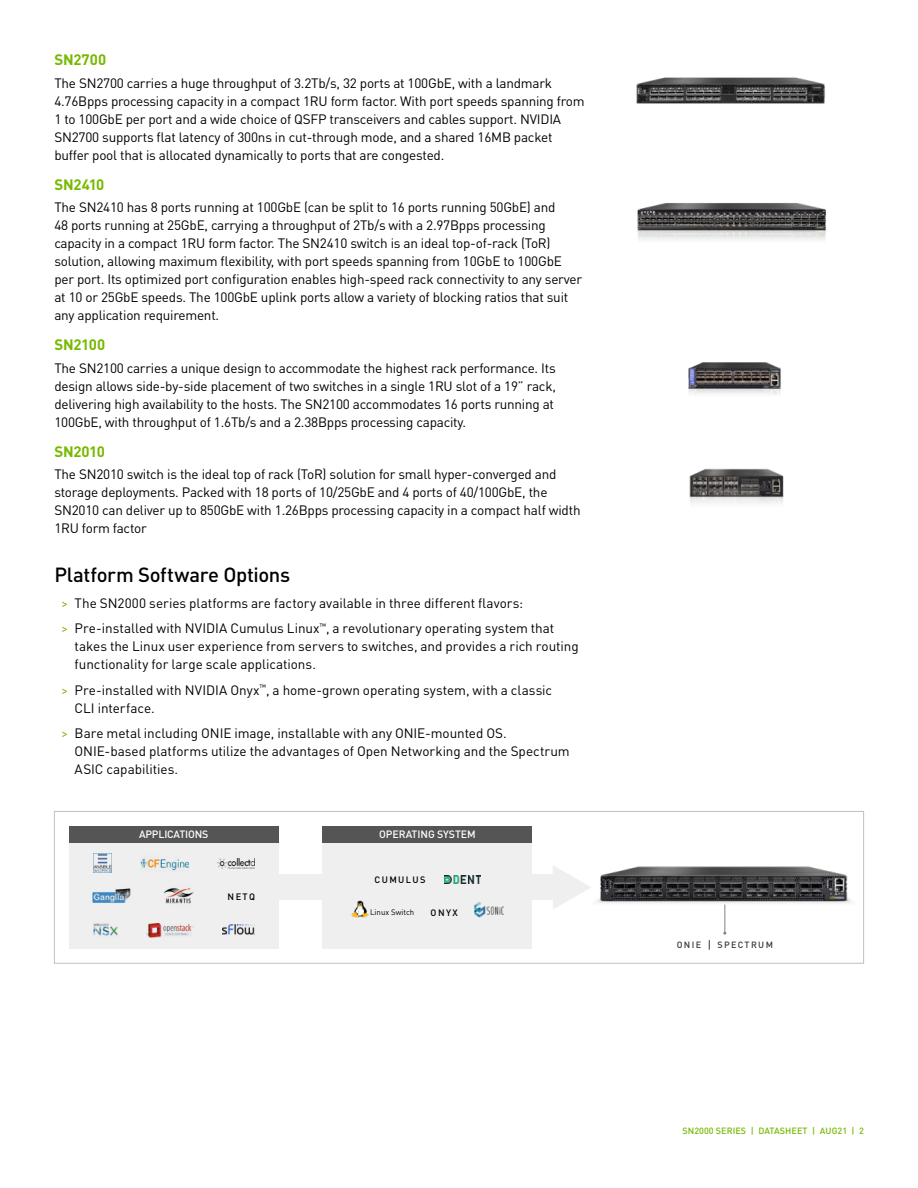
<style>
.page{position:relative;width:918px;height:1188px;background:#fff}
.page>*{position:absolute;margin:0;border:0;box-sizing:border-box;transform-origin:0 0}
.t1{font:500 20.25px "DIN Pro";letter-spacing:-.015em;color:#000}
.t2{font:700 15px "DIN Pro";letter-spacing:-.015em;color:#76b900}
.t3{font:13.5px/18px "DIN Pro";letter-spacing:-.015em;color:#000}
.t4{font:500 10.5px "DIN Pro";letter-spacing:-.015em;color:#fff}
.t5{font:500 9.3px "DIN Pro";letter-spacing:.15em;color:#000}
.t6{font:500 9px "DIN Pro";letter-spacing:.01em;color:#76b900}
.t7{font:500 9px "DIN Pro";letter-spacing:.15em;color:#393939}
.t8{font:7.95px "DIN Pro";color:#000}
.s1{color:#76b900}
</style>
<div class="page">
<img style="left:688px;top:362px;width:93px;height:33px">
<img style="left:637px;top:203px;width:190px;height:37px">
<img style="left:689px;top:468px;width:95px;height:36px">
<img style="left:636px;top:77px;width:189px;height:27px">
<div style="left:147px;top:875px;width:414px;height:25px;background:#efefef"></div>
<img style="left:596px;top:866px;width:256px;height:39px">
<svg style="left:723px;top:905px;width:3px;height:30px"></svg>
<div style="left:69px;top:826px;width:210px;height:123px;background:#efefef"></div>
<div style="left:69px;top:826px;width:210px;height:16px;background:#555"></div>
<img style="left:165px;top:888px;width:28px;height:16px">
<img style="left:94px;top:923px;width:24px;height:13px">
<img style="left:222px;top:925px;width:33px;height:10px">
<img style="left:93px;top:888px;width:37px;height:15px">
<img style="left:93px;top:854px;width:19px;height:19px">
<img style="left:141px;top:857px;width:47px;height:14px">
<img style="left:146px;top:924px;width:48px;height:13px">
<img style="left:217px;top:858px;width:38px;height:10px">
<div style="left:323px;top:826px;width:209px;height:123px;background:#efefef"></div>
<div style="left:323px;top:826px;width:209px;height:16px;background:#555"></div>
<img style="left:444px;top:876px;width:36px;height:7px">
<img style="left:474px;top:902px;width:30px;height:16px">
<img style="left:351px;top:901px;width:18px;height:16px">
<svg style="left:553px;top:866px;width:38px;height:43px"></svg>
<div style="left:54px;top:811px;width:810px;height:153px;border:1px solid #c0c0c0"></div>
<p class="t2" style="left:54px;top:50px;width:53px">SN2700</p>
<p class="t3" style="left:54px;top:74px;width:532px">The SN2700 carries a huge throughput of 3.2Tb/s, 32 ports at 100GbE, with a landmark 4.76Bpps processing capacity in a compact 1RU form factor. With port speeds spanning from 1 to 100GbE per port and a wide choice of QSFP transceivers and cables support. NVIDIA SN2700 supports flat latency of 300ns in cut-through mode, and a shared 16MB packet buffer pool that is allocated dynamically to ports that are congested.</p>
<p class="t2" style="left:54px;top:174px;width:52px">SN2410</p>
<p class="t3" style="left:54px;top:198px;width:529px">The SN2410 has 8 ports running at 100GbE (can be split to 16 ports running 50GbE) and<br>48 ports running at 25GbE, carrying a throughput of 2Tb/s with a 2.97Bpps processing capacity in a compact 1RU form factor. The SN2410 switch is an ideal top-of-rack (ToR) solution, allowing maximum flexibility, with port speeds spanning from 10GbE to 100GbE per port. Its optimized port configuration enables high-speed rack connectivity to any server at 10 or 25GbE speeds. The 100GbE uplink ports allow a variety of blocking ratios that suit any application requirement.</p>
<p class="t2" style="left:54px;top:335px;width:52px">SN2100</p>
<p class="t3" style="left:54px;top:359px;width:503px">The SN2100 carries a unique design to accommodate the highest rack performance. Its design allows side-by-side placement of two switches in a single 1RU slot of a 19” rack, delivering high availability to the hosts. The SN2100 accommodates 16 ports running at 100GbE, with throughput of 1.6Tb/s and a 2.38Bpps processing capacity.</p>
<p class="t2" style="left:54px;top:441px;width:52px">SN2010</p>
<p class="t3" style="left:54px;top:465px;width:528px">The SN2010 switch is the ideal top of rack (ToR) solution for small hyper-converged and storage deployments. Packed with 18 ports of 10/25GbE and 4 ports of 40/100GbE, the SN2010 can deliver up to 850GbE with 1.26Bpps processing capacity in a compact half width 1RU form factor</p>
<h1 class="t1" style="left:54px;top:561px;width:237px">Platform Software Options</h1>
<p class="t3" style="left:61px;top:590px;width:495px;line-height:25.5px"><span class="s1">&gt;</span> The SN2000 series platforms are factory available in three different flavors:<br><span class="s1">&gt;</span> Pre-installed with NVIDIA Cumulus Linux<sup>™</sup>, a revolutionary operating system that</p>
<p class="t3" style="left:75px;top:637px;width:506px">takes the Linux user experience from servers to switches, and provides a rich routing functionality for large scale applications.</p>
<p class="t3" style="left:75px;top:681px;width:479px;text-indent:-13px"><span class="s1">&gt;</span> Pre-installed with NVIDIA Onyx<sup>™</sup>, a home-grown operating system, with a classic<br>CLI interface.</p>
<p class="t3" style="left:75px;top:724px;width:497px;text-indent:-13px"><span class="s1">&gt;</span> Bare metal including ONIE image, installable with any ONIE-mounted OS.<br>ONIE-based platforms utilize the advantages of Open Networking and the Spectrum<br>ASIC capabilities.</p>
<p class="t4" style="left:139px;top:827px;width:71px">APPLICATIONS</p>
<p class="t5" style="left:228px;top:890px;width:29px">NETQ</p>
<p class="t4" style="left:379px;top:827px;width:98px">OPERATING SYSTEM</p>
<p class="t5" style="left:375px;top:873px;width:52px">CUMULUS</p>
<p class="t8" style="left:370px;top:907px;width:46px">Linux Switch</p>
<p class="t5" style="left:431px;top:906px;width:29px">ONYX</p>
<p class="t7" style="left:677px;top:939px;width:26px">ONIE</p>
<p class="t7" style="left:717px;top:939px;width:57px">SPECTRUM</p>
<p class="t6" style="left:682px;top:1125px;width:183px">SN2000 SERIES | DATASHEET | Aug21 | 2</p>
</div>
